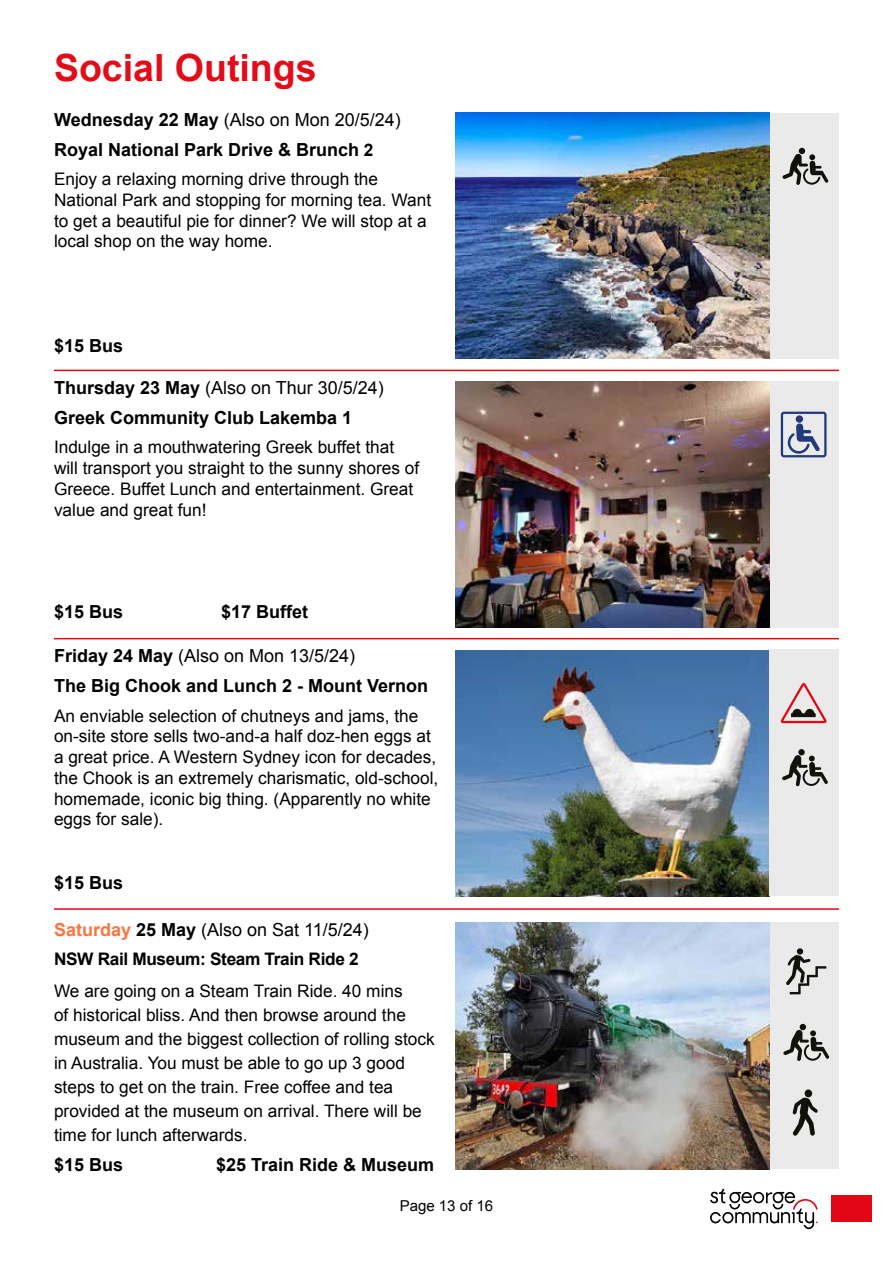
<style>
.page{position:relative;width:893px;height:1263px;background:#fff}
.page>*{position:absolute;margin:0;border:0;box-sizing:border-box;transform-origin:0 0}
.t1{font:700 37.5px "Arial";color:#e30c19}
.t2{font:700 18px/30.2px "Arial";color:#000}
.t3{font:18px "Arial";color:#000}
.t4{font:17.25px/20.7px "Arial";color:#000}
.t5{font:700 17.25px "Arial";letter-spacing:-.02em;color:#000}
.t6{font:15px "Arial";color:#000}
.s1{font-weight:400}
.s2{font-size:17.25px}
.s3{font-weight:700;color:#fc7540}
.s4{font-weight:700}
</style>
<div class="page">
<div style="left:831px;top:1195px;width:41px;height:26px;background:#e30715"></div>
<svg style="left:710px;top:1189px;width:108px;height:40px"></svg>
<div style="left:770px;top:113px;width:69px;height:247px;background:#eaeaea"></div>
<img style="left:455px;top:113px;width:315px;height:246px">
<hr style="left:54px;top:908px;width:785px;height:2px;background:#e30613">
<div style="left:770px;top:381px;width:69px;height:247px;background:#eaeaea"></div>
<img style="left:455px;top:381px;width:315px;height:247px">
<hr style="left:54px;top:370px;width:785px;height:1px;background:#e30613">
<hr style="left:54px;top:638px;width:785px;height:1px;background:#e30613">
<div style="left:770px;top:922px;width:69px;height:247px;background:#eaeaea"></div>
<svg style="left:782px;top:148px;width:46px;height:37px"></svg>
<svg style="left:781px;top:412px;width:45px;height:45px"></svg>
<img style="left:455px;top:922px;width:315px;height:247px">
<img style="left:455px;top:650px;width:315px;height:246px">
<div style="left:770px;top:649px;width:69px;height:247px;background:#eaeaea"></div>
<div style="left:798px;top:749px;width:7px;height:6px;background:#13110c;border-radius:50%"></div>
<svg style="left:782px;top:755px;width:46px;height:32px"></svg>
<svg style="left:781px;top:683px;width:45px;height:40px"></svg>
<svg style="left:783px;top:1024px;width:46px;height:37px"></svg>
<svg style="left:786px;top:955px;width:40px;height:39px"></svg>
<div style="left:797px;top:948px;width:6px;height:7px;background:#13110c;border-radius:50%"></div>
<svg style="left:792px;top:1097px;width:26px;height:39px"></svg>
<svg style="left:804px;top:1089px;width:8px;height:9px"></svg>
<h1 class="t1" style="left:54px;top:43px;width:264px">Social Outings</h1>
<p class="t2" style="left:54px;top:105px;width:348px">Wednesday 22 May <span class="s1">(Also on Mon 20/5/24)<br></span>Royal National Park Drive &amp; Brunch <span class="s2">2</span></p>
<p class="t4" style="left:54px;top:169px;width:379px">Enjoy a relaxing morning drive through the National Park and stopping for morning tea. Want to get a beautiful pie for dinner? We will stop at a local shop on the way home.</p>
<p class="t2" style="left:54px;top:331px;width:71px">$15 Bus</p>
<p class="t2" style="left:54px;top:373px;width:331px">Thursday 23 May <span class="s1">(Also on Thur 30/5/24)<br></span>Greek Community Club Lakemba 1</p>
<p class="t4" style="left:54px;top:437px;width:367px">Indulge in a mouthwatering Greek buffet that will transport you straight to the sunny shores of Greece. Buffet Lunch and entertainment. Great value and great fun!</p>
<p class="t2" style="left:54px;top:597px;width:71px">$15 Bus</p>
<p class="t2" style="left:221px;top:597px;width:89px">$17 Buffet</p>
<p class="t2" style="left:54px;top:642px;width:375px">Friday 24 May <span class="s1">(Also on Mon 13/5/24)<br></span>The Big Chook and Lunch 2 - Mount Vernon</p>
<p class="t4" style="left:54px;top:705px;width:386px">An enviable selection of chutneys and jams, the on-site store sells two-and-a half doz-hen eggs at a great price. A Western Sydney icon for decades, the Chook is an extremely charismatic, old-school, homemade, iconic big thing. (Apparently no white eggs for sale).</p>
<p class="t2" style="left:54px;top:868px;width:71px">$15 Bus</p>
<p class="t3" style="left:54px;top:917px;width:316px"><span class="s3">Saturday</span> <span class="s4">25 May</span> (Also on Sat 11/5/24)</p>
<p class="t5" style="left:54px;top:947px;width:306px">NSW Rail Museum: Steam Train Ride 2</p>
<p class="t4" style="left:54px;top:979px;width:382px;line-height:24px">We are going on a Steam Train Ride. 40 mins<br>of historical bliss. And then browse around the museum and the biggest collection of rolling stock in Australia. You must be able to go up 3 good steps to get on the train. Free coffee and tea provided at the museum on arrival. There will be time for lunch afterwards.</p>
<p class="t2" style="left:54px;top:1150px;width:71px">$15 Bus</p>
<p class="t2" style="left:216px;top:1150px;width:220px">$25 Train Ride &amp; Museum</p>
<p class="t6" style="left:400px;top:1195px;width:95px">Page 13 of 16</p>
</div>
